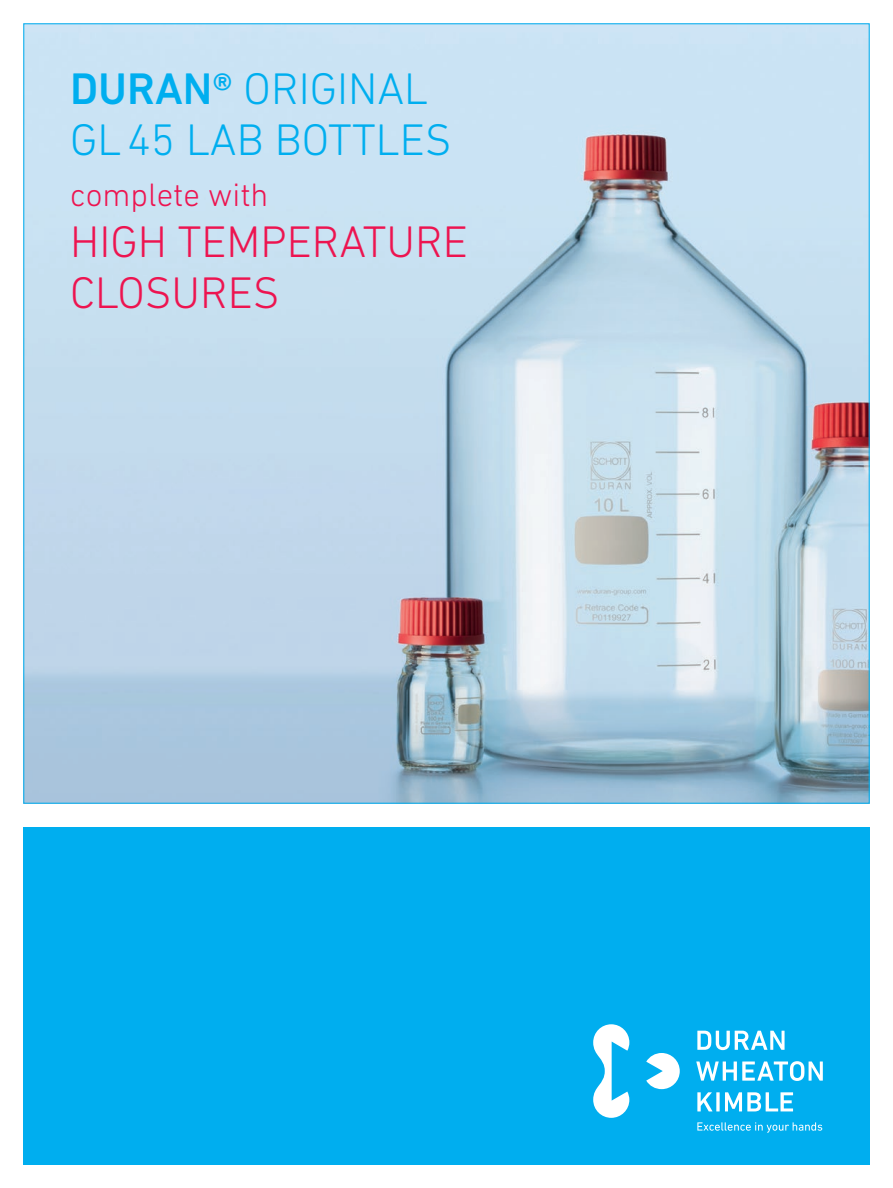
<style>
.page{position:relative;width:893px;height:1188px;background:#fff}
.page>*{position:absolute;margin:0;border:0;box-sizing:border-box;transform-origin:0 0}
.t1{font:300 45px/51px "DIN Next LT Pro";color:#00aeef}
.t2{font:300 45px/51px "DIN Next LT Pro";color:#ed1450}
.t3{font:300 33px "DIN Next LT Pro";color:#ed1450}
.s1{font-weight:500}
</style>
<div class="page">
<img style="left:25px;top:25px;width:843px;height:777px">
<div style="left:23px;top:827px;width:847px;height:338px;background:#00aeef"></div>
<svg style="left:593px;top:1024px;width:87px;height:94px"></svg>
<svg style="left:697px;top:1031px;width:87px;height:19px"></svg>
<svg style="left:697px;top:1092px;width:15px;height:19px"></svg>
<svg style="left:716px;top:1092px;width:4px;height:19px"></svg>
<svg style="left:725px;top:1092px;width:68px;height:19px"></svg>
<svg style="left:696px;top:1061px;width:127px;height:20px"></svg>
<svg style="left:697px;top:1122px;width:125px;height:11px"></svg>
<p class="t1" style="left:70px;top:63px;width:383px"><span class="s1">DURAN®</span> ORIGINAL<br>GL45 LAB BOTTLES</p>
<p class="t3" style="left:70px;top:176px;width:200px">complete with</p>
<p class="t2" style="left:70px;top:216px;width:399px">HIGH TEMPERATURE<br>CLOSURES</p>
</div>
